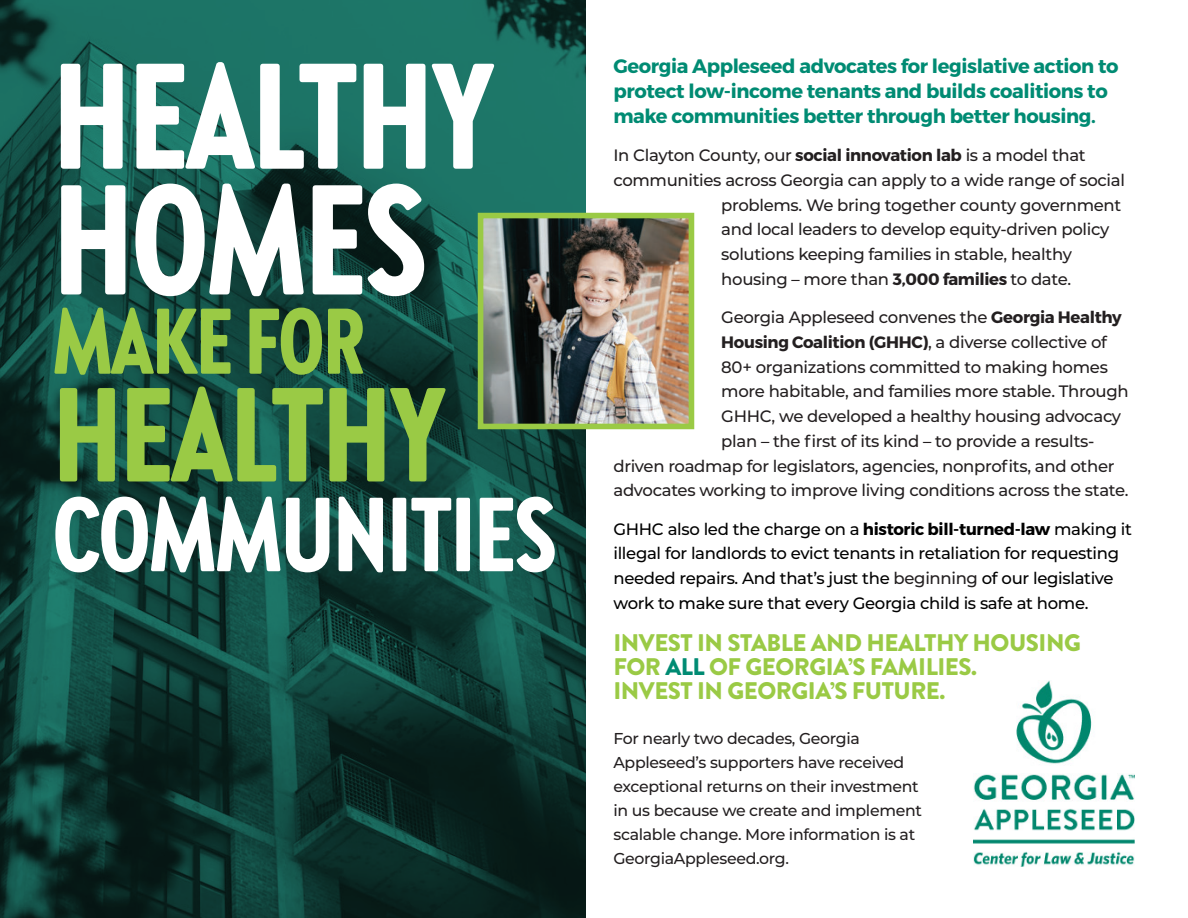
<style>
.page{position:relative;width:1188px;height:918px;background:#fff}
.page>*{position:absolute;margin:0;border:0;box-sizing:border-box;transform-origin:0 0}
.t1{font:900 156px "Brandon Grotesque Cond";letter-spacing:-.02em;color:#fff}
.t2{font:900 150px "Brandon Grotesque Cond";letter-spacing:-.02em;color:#fff}
.t3{font:900 133.5px "Brandon Grotesque Cond";letter-spacing:-.02em;color:#9aca45}
.t4{font:900 105px "Brandon Grotesque Cond";letter-spacing:-.02em;color:#fff}
.t5{font:900 93px "Brandon Grotesque Cond";letter-spacing:-.02em;color:#9aca45}
.t6{font:900 24px/24px "Brandon Grotesque";letter-spacing:-.02em;color:#9aca45}
.t7{font:700 19.5px/24.8px "Montserrat";letter-spacing:-.02em;color:#008b73}
.t8{font:500 16.5px "Montserrat";letter-spacing:-.02em;color:#231f20}
.t9{font:500 16.5px/24.8px "Montserrat";letter-spacing:-.02em;color:#000}
.t10{font:700 16.5px "Montserrat";letter-spacing:-.02em;color:#231f20}
.t11{font:500 15.75px/24px "Montserrat";letter-spacing:-.02em;color:#231f20}
.s1{font-weight:700}
.s2{font-weight:500}
.s3{color:#231f20}
.s4{color:#008b73}
</style>
<div class="page">
<img style="left:0;top:0;width:586px;height:918px">
<img style="left:974px;top:680px;width:160px;height:187px">
<img style="left:485px;top:220px;width:202px;height:202px">
<div style="left:478px;top:213px;width:216px;height:216px;border:6px solid #9aca45"></div>
<h2 class="t2" style="left:52px;top:29px;width:444px">HEALTHY</h2>
<h1 class="t1" style="left:52px;top:149px;width:376px">HOMES</h1>
<h3 class="t5" style="left:52px;top:287px;width:314px">MAKE FOR</h3>
<h3 class="t3" style="left:52px;top:357px;width:395px">HEALTHY</h3>
<h3 class="t4" style="left:52px;top:474px;width:506px">COMMUNITIES</h3>
<p class="t7" style="left:613px;top:55px;width:507px">Georgia Appleseed advocates for legislative action to protect low-income tenants and builds coalitions to make communities better through better housing.</p>
<p class="t8" style="left:613px;top:149px;width:474px">In Clayton County, our <span class="s1">social innovation lab</span> is a model that</p>
<p class="t8" style="left:613px;top:173px;width:513px">communities across Georgia can apply to a wide range of social</p>
<p class="t8" style="left:721px;top:198px;width:402px">problems. We bring together county government</p>
<p class="t8" style="left:721px;top:223px;width:390px">and local leaders to develop equity-driven policy</p>
<p class="t8" style="left:721px;top:248px;width:352px">solutions keeping families in stable, healthy</p>
<p class="t8" style="left:721px;top:272px;width:351px">housing – more than <span class="s1">3,000 families</span> to date.</p>
<p class="t8" style="left:721px;top:311px;width:402px">Georgia Appleseed convenes the <span class="s1">Georgia Healthy</span></p>
<p class="t10" style="left:721px;top:335px;width:387px">Housing Coalition (GHHC)<span class="s2">, a diverse collective of</span></p>
<p class="t8" style="left:721px;top:360px;width:388px">80+ organizations committed to making homes</p>
<p class="t8" style="left:721px;top:385px;width:409px">more habitable, and families more stable. Through</p>
<p class="t8" style="left:721px;top:410px;width:401px">GHHC, we developed a healthy housing advocacy</p>
<p class="t8" style="left:721px;top:434px;width:375px">plan – the first of its kind – to provide a results-</p>
<p class="t8" style="left:613px;top:459px;width:503px">driven roadmap for legislators, agencies, nonprofits, and other</p>
<p class="t8" style="left:613px;top:484px;width:517px">advocates working to improve living conditions across the state.</p>
<p class="t9" style="left:613px;top:518px;width:520px">GHHC also led the charge on a <span class="s1">historic bill-turned-law</span> making it illegal for landlords to evict tenants in retaliation for requesting needed repairs. And that’s just the <span class="s3">beginning</span> of our legislative work to make sure that every Georgia child is safe at home.</p>
<h3 class="t6" style="left:613px;top:631px;width:469px">INVEST IN STABLE AND HEALTHY HOUSING<br>FOR <span class="s4">ALL</span> OF GEORGIA’S FAMILIES.<br>INVEST IN GEORGIA’S FUTURE.</h3>
<p class="t11" style="left:613px;top:727px;width:310px">For nearly two decades, Georgia Appleseed’s supporters have received exceptional returns on their investment in us because we create and implement scalable change. More information is at GeorgiaAppleseed.org.</p>
</div>
